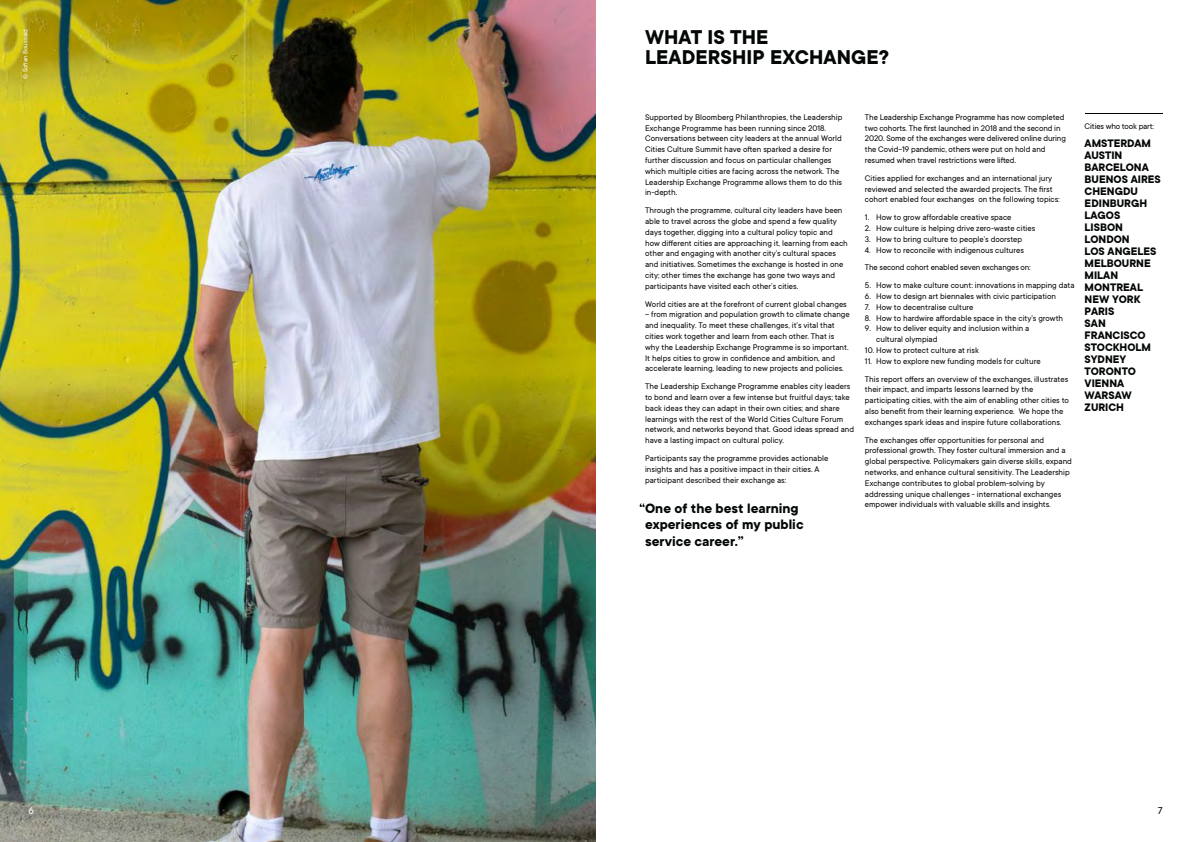
<style>
.page{position:relative;width:1191px;height:842px;background:#fff}
.page>*{position:absolute;margin:0;border:0;box-sizing:border-box;transform-origin:0 0}
.t1{font:700 22px/20px "TT Commons";letter-spacing:.005em;color:#040707}
.t2{font:700 15px/16.2px "TT Commons";color:#040707}
.t3{font:700 12px/12px "TT Commons";color:#040707}
.t4{font:11px "TT Commons";color:#fff}
.t5{font:11px "TT Commons";color:#000}
.Body_9pt{font:9px/10.8px "TT Commons";color:#040707}
.Body_9pt-2{font:7px "TT Commons";color:#fff}
</style>
<div class="page">
<img style="left:0;top:0;width:595px;height:842px">
<svg style="left:639px;top:503px;width:5px;height:4px"></svg>
<hr style="left:1084px;top:113px;width:78px;height:1px;background:#040707">
<p class="Body_9pt-2" style="left:22px;top:79px;width:51px;rotate:-90deg">© Sofian Boussaid</p>
<p class="t1" style="left:645px;top:27px;width:245px">WHAT IS THE<br>LEADERSHIP EXCHANGE?</p>
<p class="Body_9pt" style="left:645px;top:112px;width:199px">Supported by Bloomberg Philanthropies, the Leadership Exchange Programme has been running since 2018.<br>Conversations between city leaders at the annual World Cities Culture Summit have often sparked a desire for further discussion and focus on particular challenges which multiple cities are facing across the network. The Leadership Exchange Programme allows them to do this in-depth.</p>
<p class="Body_9pt" style="left:645px;top:205px;width:204px">Through the programme, cultural city leaders have been able to travel across the globe and spend a few quality days together, digging into a cultural policy topic and how different cities are approaching it, learning from each other and engaging with another city’s cultural spaces and initiatives. Sometimes the exchange is hosted in one city; other times the exchange has gone two ways and participants have visited each other’s cities.</p>
<p class="Body_9pt" style="left:645px;top:298px;width:203px">World cities are at the forefront of current global changes</p>
<p class="Body_9pt" style="left:645px;top:309px;width:206px">– from migration and population growth to climate change and inequality. To meet these challenges, it’s vital that cities work together and learn from each other. That is why the Leadership Exchange Programme is so important.<br>It helps cities to grow in confidence and ambition, and accelerate learning, leading to new projects and policies.</p>
<p class="Body_9pt" style="left:645px;top:381px;width:211px">The Leadership Exchange Programme enables city leaders to bond and learn over a few intense but fruitful days; take back ideas they can adapt in their own cities; and share learnings with the rest of the World Cities Culture Forum network, and networks beyond that. Good ideas spread and have a lasting impact on cultural policy.</p>
<p class="Body_9pt" style="left:645px;top:453px;width:185px">Participants say the programme provides actionable insights and has a positive impact in their cities. A participant described their exchange as:</p>
<p class="t2" style="left:645px;top:501px;width:160px">One of the best learning experiences of my public service career.”</p>
<p class="Body_9pt" style="left:865px;top:112px;width:203px">The Leadership Exchange Programme has now completed two cohorts. The first launched in 2018 and the second in 2020. Some of the exchanges were delivered online during the Covid-19 pandemic, others were put on hold and resumed when travel restrictions were lifted.</p>
<p class="Body_9pt" style="left:865px;top:173px;width:196px">Cities applied for exchanges and an international jury reviewed and selected the awarded projects. The first cohort enabled four exchanges on the following topics:</p>
<p class="Body_9pt" style="left:865px;top:212px;width:148px">1. How to grow affordable creative space</p>
<p class="Body_9pt" style="left:865px;top:223px;width:172px">2. How culture is helping drive zero-waste cities</p>
<p class="Body_9pt" style="left:865px;top:234px;width:159px">3. How to bring culture to people’s doorstep</p>
<p class="Body_9pt" style="left:865px;top:244px;width:161px">4. How to reconcile with indigenous cultures</p>
<p class="Body_9pt" style="left:865px;top:262px;width:167px">The second cohort enabled seven exchanges on:</p>
<p class="Body_9pt" style="left:865px;top:280px;width:211px">5. How to make culture count: innovations in mapping data</p>
<p class="Body_9pt" style="left:865px;top:291px;width:193px">6. How to design art biennales with civic participation</p>
<p class="Body_9pt" style="left:865px;top:302px;width:110px">7. How to decentralise culture</p>
<p class="Body_9pt" style="left:865px;top:312px;width:200px">8. How to hardwire affordable space in the city’s growth</p>
<p class="Body_9pt" style="left:876px;top:323px;width:155px;text-indent:-11px">9. How to deliver equity and inclusion within a cultural olympiad</p>
<p class="Body_9pt" style="left:865px;top:345px;width:115px">10. How to protect culture at risk</p>
<p class="Body_9pt" style="left:865px;top:356px;width:177px">11. How to explore new funding models for culture</p>
<p class="Body_9pt" style="left:865px;top:373px;width:206px">This report offers an overview of the exchanges, illustrates their impact, and imparts lessons learned by the participating cities, with the aim of enabling other cities to also benefit from their learning experience. We hope the exchanges spark ideas and inspire future collaborations.</p>
<p class="Body_9pt" style="left:865px;top:434px;width:208px">The exchanges offer opportunities for personal and professional growth. They foster cultural immersion and a global perspective. Policymakers gain diverse skills, expand networks, and enhance cultural sensitivity. The Leadership Exchange contributes to global problem-solving by addressing unique challenges - international exchanges empower individuals with valuable skills and insights.</p>
<p class="Body_9pt" style="left:1084px;top:121px;width:71px">Cities who took part:</p>
<p class="t3" style="left:1084px;top:137px;width:68px">AMSTERDAM</p>
<p class="t3" style="left:1084px;top:149px;width:39px">AUSTIN</p>
<p class="t3" style="left:1084px;top:161px;width:66px">BARCELONA</p>
<p class="t3" style="left:1084px;top:173px;width:78px">BUENOS AIRES</p>
<p class="t3" style="left:1084px;top:185px;width:55px">CHENGDU</p>
<p class="t3" style="left:1084px;top:197px;width:64px">EDINBURGH</p>
<p class="t3" style="left:1084px;top:209px;width:37px">LAGOS</p>
<p class="t3" style="left:1084px;top:221px;width:40px">LISBON</p>
<p class="t3" style="left:1084px;top:233px;width:47px">LONDON</p>
<p class="t3" style="left:1084px;top:245px;width:73px">LOS ANGELES</p>
<p class="t3" style="left:1084px;top:257px;width:68px">MELBOURNE</p>
<p class="t3" style="left:1084px;top:269px;width:35px">MILAN</p>
<p class="t3" style="left:1084px;top:281px;width:60px">MONTREAL</p>
<p class="t3" style="left:1084px;top:293px;width:57px">NEW YORK</p>
<p class="t3" style="left:1084px;top:305px;width:31px">PARIS</p>
<p class="t3" style="left:1084px;top:317px;width:63px">SAN<br>FRANCISCO</p>
<p class="t3" style="left:1084px;top:341px;width:68px">STOCKHOLM</p>
<p class="t3" style="left:1084px;top:353px;width:43px">SYDNEY</p>
<p class="t3" style="left:1084px;top:365px;width:53px">TORONTO</p>
<p class="t3" style="left:1084px;top:377px;width:41px">VIENNA</p>
<p class="t3" style="left:1084px;top:389px;width:48px">WARSAW</p>
<p class="t3" style="left:1084px;top:401px;width:41px">ZURICH</p>
<p class="t4" style="left:28px;top:804px;width:7px">6</p>
<p class="t5" style="left:1157px;top:804px;width:6px">7</p>
</div>
